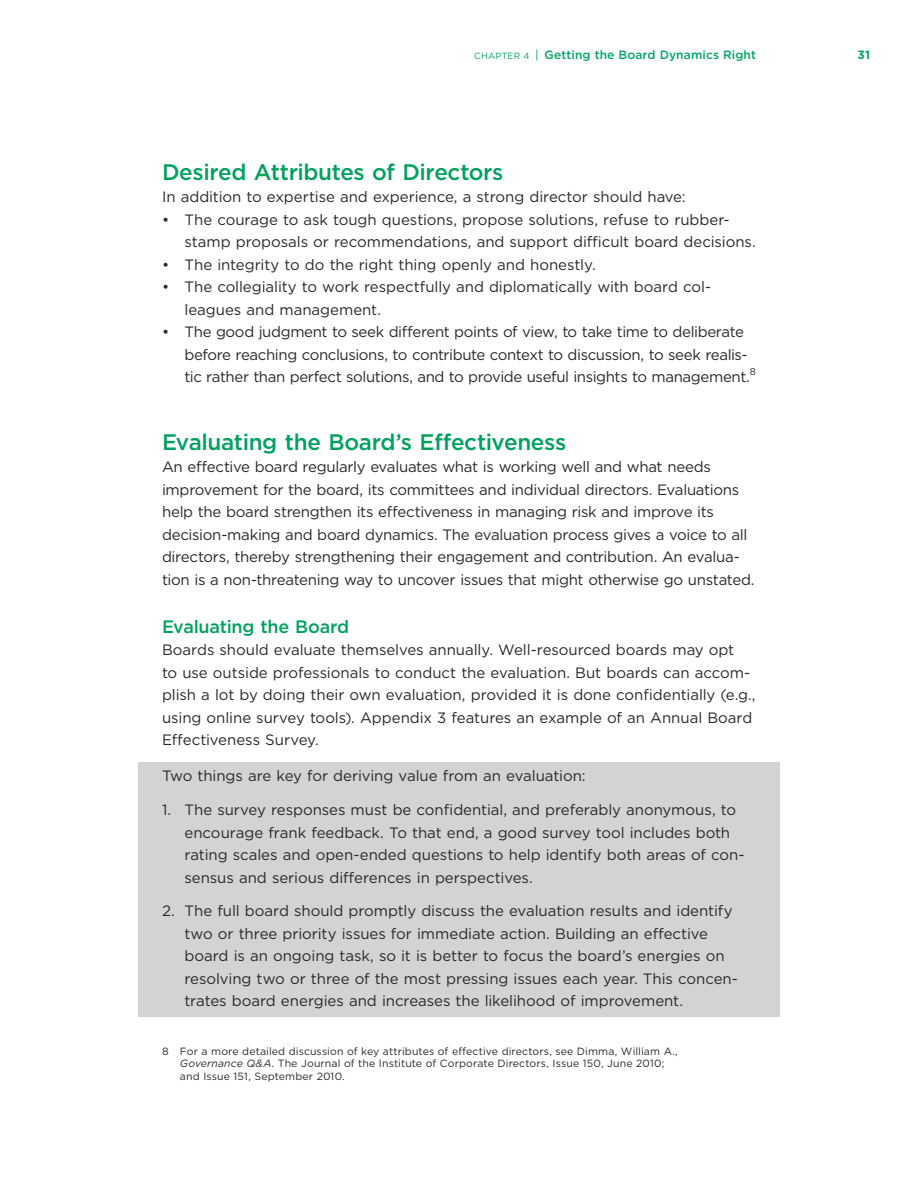
<style>
.page{position:relative;width:918px;height:1188px;background:#fff}
.page>*{position:absolute;margin:0;border:0;box-sizing:border-box;transform-origin:0 0}
.t1{font:500 22.5px "Gotham";letter-spacing:-.015em;color:#00a160}
.t2{font:500 18px "Gotham";letter-spacing:-.015em;color:#00a160}
.t3{font:15px/22.5px "Gotham";letter-spacing:-.01em;color:#292829}
.t4{font:15px/22.5px "Gotham";letter-spacing:-.03em;color:#292829}
.t5{font:500 12px "Gotham";letter-spacing:.005em;color:#00a466}
.t6{font:700 12px "Gotham";color:#00a466}
.t7{font:10.5px/12.6px "Gotham";letter-spacing:.01em;color:#292829}
.t8{font:9.75px "Gotham";color:#292829}
.s1{font-weight:400;font-size:9px}
.s2{font-weight:400}
.s3{font-style:italic}
</style>
<div class="page">
<div style="left:138px;top:762px;width:642px;height:255px;background:#d1d3d4"></div>
<p class="t5" style="left:474px;top:47px;width:283px"><span class="s1">CHAPTER 4</span> <span class="s2">|</span> Getting the Board Dynamics Right</p>
<p class="t6" style="left:858px;top:47px;width:14px">31</p>
<h1 class="t1" style="left:162px;top:157px;width:343px">Desired Attributes of Directors</h1>
<p class="t3" style="left:162px;top:186px;width:525px">In addition to expertise and experience, a strong director should have:</p>
<p class="t3" style="left:184px;top:208px;width:573px;text-indent:-22px">• The courage to ask tough questions, propose solutions, refuse to rubber&shy;stamp proposals or recommendations, and support difficult board decisions.</p>
<p class="t3" style="left:162px;top:253px;width:435px">• The integrity to do the right thing openly and honestly.</p>
<p class="t3" style="left:184px;top:276px;width:528px;text-indent:-22px">• The collegiality to work respectfully and diplomatically with board col&shy;leagues and management.</p>
<p class="t4" style="left:184px;top:321px;width:567px;text-indent:-22px">• The good judgment to seek different points of view, to take time to deliberate before reaching conclusions, to contribute context to discussion, to seek realis&shy;tic rather than perfect solutions, and to provide useful insights to management.</p>
<p class="t8" style="left:750px;top:365px;width:8px">8</p>
<h1 class="t1" style="left:162px;top:427px;width:406px">Evaluating the Board’s Effectiveness</h1>
<p class="t3" style="left:162px;top:456px;width:594px">An effective board regularly evaluates what is working well and what needs improvement for the board, its committees and individual directors. Evaluations help the board strengthen its effectiveness in managing risk and improve its decision-making and board dynamics. The evaluation process gives a voice to all directors, thereby strengthening their engagement and contribution. An evalua&shy;tion is a non-threatening way to uncover issues that might otherwise go unstated.</p>
<p class="t2" style="left:162px;top:615px;width:189px">Evaluating the Board</p>
<p class="t3" style="left:162px;top:639px;width:595px">Boards should evaluate themselves annually. Well-resourced boards may opt<br>to use outside professionals to conduct the evaluation. But boards can accom&shy;plish a lot by doing their own evaluation, provided it is done confidentially (e.g., using online survey tools). Appendix 3 features an example of an Annual Board Effectiveness Survey.</p>
<p class="t3" style="left:162px;top:765px;width:425px">Two things are key for deriving value from an evaluation:</p>
<p class="t3" style="left:184px;top:798px;width:562px;text-indent:-22px">1. The survey responses must be confidential, and preferably anonymous, to encourage frank feedback. To that end, a good survey tool includes both rating scales and open-ended questions to help identify both areas of con&shy;sensus and serious differences in perspectives.</p>
<p class="t3" style="left:184px;top:900px;width:555px;text-indent:-22px">2. The full board should promptly discuss the evaluation results and identify two or three priority issues for immediate action. Building an effective board is an ongoing task, so it is better to focus the board’s energies on resolving two or three of the most pressing issues each year. This concen&shy;trates board energies and increases the likelihood of improvement.</p>
<p class="t7" style="left:180px;top:1045px;width:499px;text-indent:-18px">8 For a more detailed discussion of key attributes of effective directors, see Dimma, William A.,<br><span class="s3">Governance Q&amp;A</span>. The Journal of the Institute of Corporate Directors, Issue 150, June 2010; and Issue 151, September 2010.</p>
</div>
